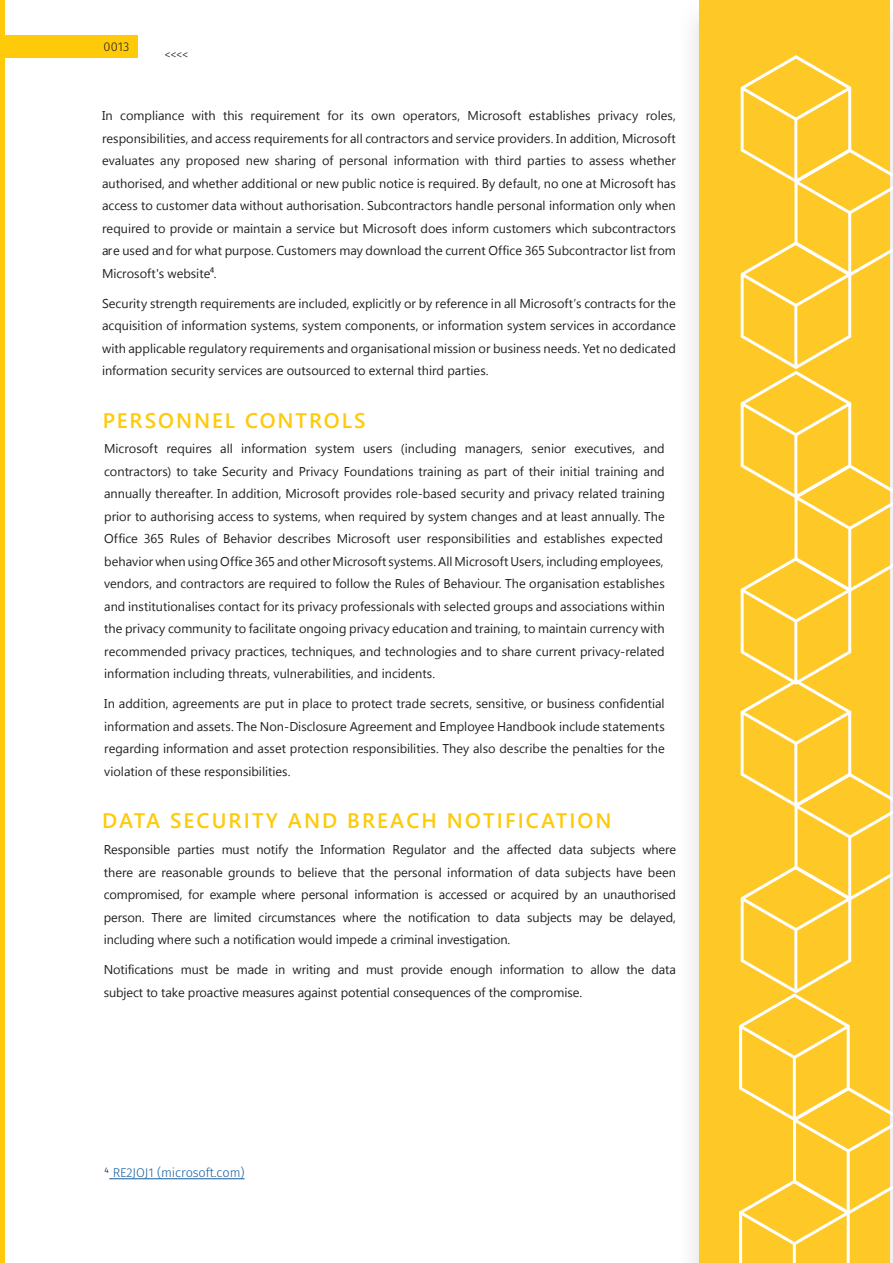
<style>
.page{position:relative;width:893px;height:1263px;background:#fff}
.page>*{position:absolute;margin:0;border:0;box-sizing:border-box;transform-origin:0 0}
.Copy_Text_08_14_Full{font:600 21px "Segoe UI";letter-spacing:.1em;color:#feca0a}
.Copy_Text_08_14_Full-2{font:12.75px/22.5px "Segoe UI";color:#231f20;text-align:justify}
.Copy_Text_08_14_Full-3{font:300 12.75px "Fira Sans";letter-spacing:-.01em;color:#175d9e}
.Copy_Text_08_14_Left{font:300 12.75px "Fira Sans";color:#231f20}
.s1{color:#231f20}
</style>
<div class="page">
<div style="left:0;top:0;width:5px;height:1263px;background:#feca0a"></div>
<div style="left:675px;top:0;width:218px;height:1263px;background:#f9f9f9"></div>
<div style="left:699px;top:0;width:191px;height:1263px;background:#fec927"></div>
<svg style="left:739px;top:40px;width:152px;height:1223px"></svg>
<div style="left:0;top:36px;width:138px;height:22px;background:#feca0a"></div>
<hr style="left:109px;top:1178px;width:136px;height:1px;background:#175d9e">
<p class="Copy_Text_08_14_Left" style="left:104px;top:38px;width:27px">0013</p>
<p class="Copy_Text_08_14_Left" style="left:164px;top:45px;width:26px">&lt;&lt;&lt;&lt;</p>
<p class="Copy_Text_08_14_Full-2" style="left:102px;top:104px;width:575px">In compliance with this requirement for its own operators, Microsoft establishes privacy roles, responsibilities, and access requirements for all contractors and service providers. In addition, Microsoft evaluates any proposed new sharing of personal information with third parties to assess whether authorised, and whether additional or new public notice is required. By default, no one at Microsoft has access to customer data without authorisation. Subcontractors handle personal information only when required to provide or maintain a service but Microsoft does inform customers which subcontractors are used and for what purpose. Customers may download the current Office 365 Subcontractor list from Microsoft's website⁴.</p>
<p class="Copy_Text_08_14_Full-2" style="left:102px;top:291px;width:575px">Security strength requirements are included, explicitly or by reference in all Microsoft’s contracts for the acquisition of information systems, system components, or information system services in accordance with applicable regulatory requirements and organisational mission or business needs. Yet no dedicated information security services are outsourced to external third parties.</p>
<p class="Copy_Text_08_14_Full" style="left:103px;top:403px;width:264px">PERSONNEL CONTROLS</p>
<p class="Copy_Text_08_14_Full-2" style="left:104px;top:437px;width:562px;text-align:left">Microsoft requires all information system users (including managers, senior executives, and contractors) to take Security and Privacy Foundations training as part of their initial training and annually thereafter. In addition, Microsoft provides role-based security and privacy related training prior to authorising access to systems, when required by system changes and at least annually. The Office 365 Rules of Behavior describes Microsoft user responsibilities and establishes expected behavior when using Office 365 and other Microsoft systems.All MicrosoftUsers, including employees, vendors, and contractors are required to follow the Rules of Behaviour. The organisation establishes and institutionalises contact for its privacy professionals with selected groups and associations within the privacy community to facilitate ongoing privacy education and training, to maintain currency with recommended privacy practices, techniques, and technologies and to share current privacy-related information including threats, vulnerabilities, and incidents.</p>
<p class="Copy_Text_08_14_Full-2" style="left:104px;top:692px;width:562px">In addition, agreements are put in place to protect trade secrets, sensitive, or business confidential information and assets. The Non-Disclosure Agreement and Employee Handbook include statements regarding information and asset protection responsibilities. They also describe the penalties for the violation of these responsibilities.</p>
<p class="Copy_Text_08_14_Full" style="left:102px;top:804px;width:511px">DATA SECURITY AND BREACH NOTIFICATION</p>
<p class="Copy_Text_08_14_Full-2" style="left:104px;top:838px;width:574px">Responsible parties must notify the Information Regulator and the affected data subjects where there are reasonable grounds to believe that the personal information of data subjects have been compromised, for example where personal information is accessed or acquired by an unauthorised person. There are limited circumstances where the notification to data subjects may be delayed, including where such a notification would impede a criminal investigation.</p>
<p class="Copy_Text_08_14_Full-2" style="left:104px;top:958px;width:574px">Notifications must be made in writing and must provide enough information to allow the data subject to take proactive measures against potential consequences of the compromise.</p>
<p class="Copy_Text_08_14_Full-3" style="left:104px;top:1163px;width:142px"><span class="s1">⁴</span> RE2JOJ1 (microsoft.com)</p>
</div>
